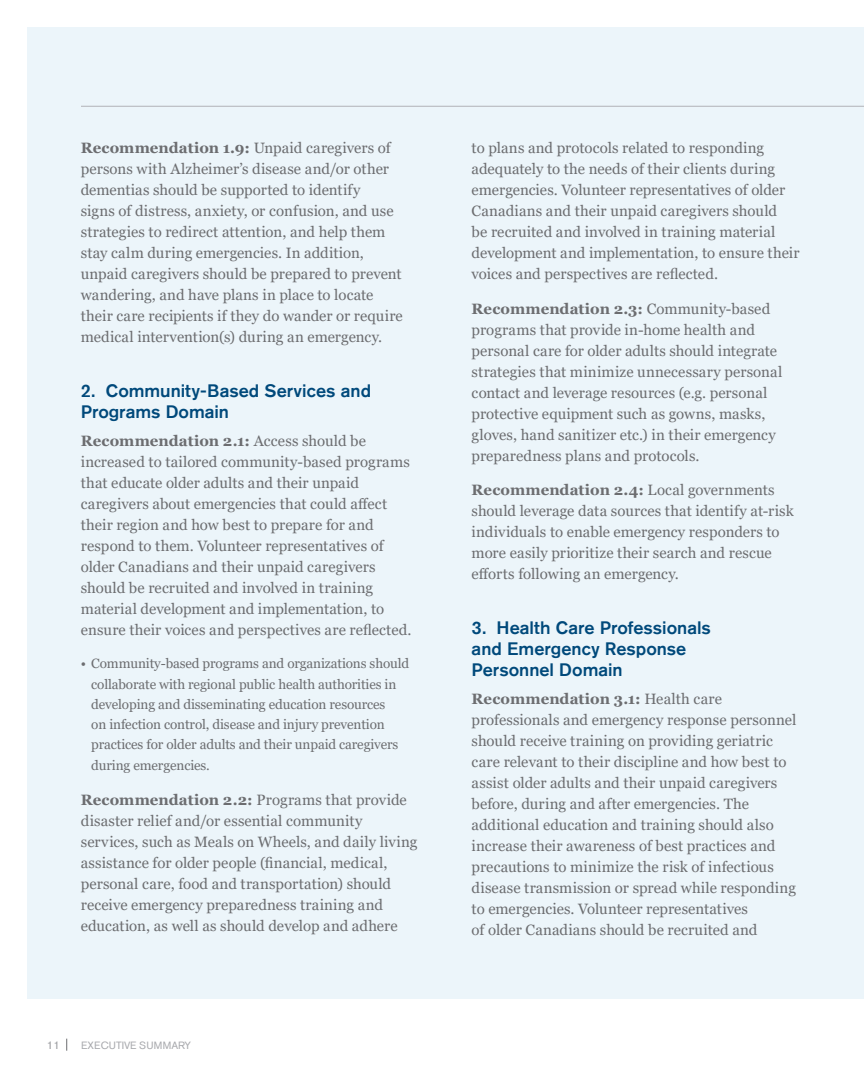
<style>
.page{position:relative;width:864px;height:1080px;background:#fff}
.page>*{position:absolute;margin:0;border:0;box-sizing:border-box;transform-origin:0 0}
.Headings_I-Blue_titl{font:500 18px/21px "Akzidenz Grotesk Std";color:#00497b}
.t1{font:15px/21px "Georgia";letter-spacing:.005em;color:#6c6d70}
.t2{font:13.5px/20.4px "Georgia";letter-spacing:-.01em;color:#6c6d70}
.t3{font:11.25px "Akzidenz Grotesk Std";color:#9c9ea1}
.t4{font:10.5px "Akzidenz Grotesk Std";letter-spacing:.005em;color:#a8a9ad}
.s1{font-weight:700}
</style>
<div class="page">
<div style="left:27px;top:27px;width:837px;height:972px;background:#ecf5fa"></div>
<hr style="left:81px;top:106px;width:783px;height:1px;background:#b2b3b7">
<svg style="left:66px;top:1039px;width:1px;height:12px"></svg>
<p class="t1" style="left:81px;top:138px;width:324px"><span class="s1">Recommendation 1.9:</span> Unpaid caregivers of persons with Alzheimer’s disease and/or other dementias should be supported to identify<br>signs of distress, anxiety, or confusion, and use strategies to redirect attention, and help them stay calm during emergencies. In addition, unpaid caregivers should be prepared to prevent wandering, and have plans in place to locate their care recipients if they do wander or require medical intervention(s) during an emergency.</p>
<p class="Headings_I-Blue_titl" style="left:81px;top:380px;width:292px">2. Community-Based Services and<br>Programs Domain</p>
<p class="t1" style="left:81px;top:430px;width:332px"><span class="s1">Recommendation 2.1:</span> Access should be increased to tailored community-based programs that educate older adults and their unpaid caregivers about emergencies that could affect their region and how best to prepare for and respond to them. Volunteer representatives of older Canadians and their unpaid caregivers should be recruited and involved in training material development and implementation, to ensure their voices and perspectives are reflected.</p>
<p class="t2" style="left:91px;top:654px;width:320px;text-indent:-10px">• Community-based programs and organizations should collaborate with regional public health authorities in developing and disseminating education resources<br>on infection control, disease and injury prevention practices for older adults and their unpaid caregivers during emergencies.</p>
<p class="t1" style="left:81px;top:789px;width:338px"><span class="s1">Recommendation 2.2:</span> Programs that provide disaster relief and/or essential community services, such as Meals on Wheels, and daily living assistance for older people (financial, medical, personal care, food and transportation) should receive emergency preparedness training and education, as well as should develop and adhere</p>
<p class="t3" style="left:47px;top:1038px;width:15px">11</p>
<p class="t4" style="left:81px;top:1039px;width:112px">EXECUTIVE SUMMARY</p>
<p class="t1" style="left:472px;top:138px;width:329px">to plans and protocols related to responding adequately to the needs of their clients during emergencies. Volunteer representatives of older Canadians and their unpaid caregivers should<br>be recruited and involved in training material development and implementation, to ensure their voices and perspectives are reflected.</p>
<p class="t1" style="left:472px;top:298px;width:312px"><span class="s1">Recommendation 2.3:</span> Community-based programs that provide in-home health and personal care for older adults should integrate strategies that minimize unnecessary personal contact and leverage resources (e.g. personal protective equipment such as gowns, masks, gloves, hand sanitizer etc.) in their emergency preparedness plans and protocols.</p>
<p class="t1" style="left:472px;top:480px;width:324px"><span class="s1">Recommendation 2.4:</span> Local governments should leverage data sources that identify at-risk individuals to enable emergency responders to more easily prioritize their search and rescue efforts following an emergency.</p>
<p class="Headings_I-Blue_titl" style="left:472px;top:617px;width:241px">3. Health Care Professionals and Emergency Response<br>Personnel Domain</p>
<p class="t1" style="left:472px;top:688px;width:326px"><span class="s1">Recommendation 3.1:</span> Health care professionals and emergency response personnel should receive training on providing geriatric care relevant to their discipline and how best to assist older adults and their unpaid caregivers before, during and after emergencies. The additional education and training should also increase their awareness of best practices and precautions to minimize the risk of infectious disease transmission or spread while responding to emergencies. Volunteer representatives<br>of older Canadians should be recruited and</p>
</div>
